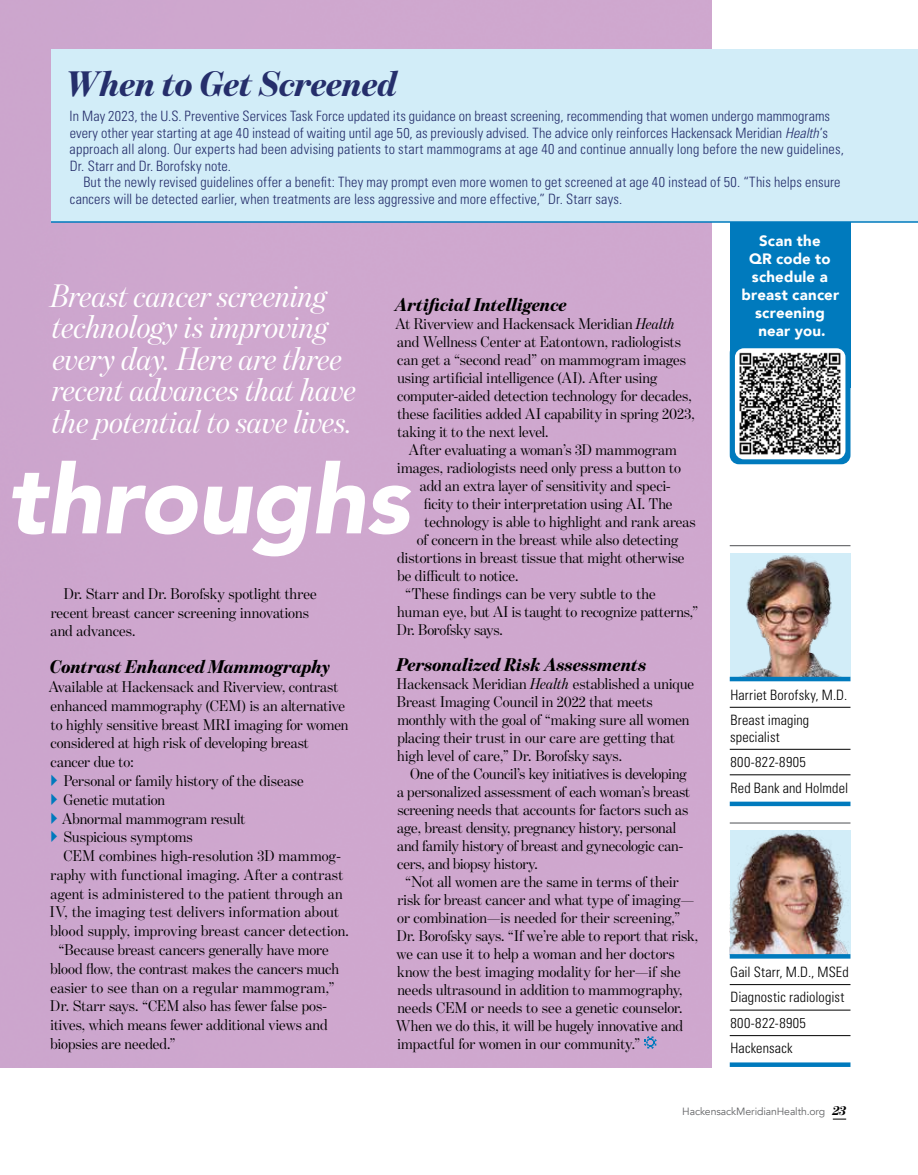
<style>
.page{position:relative;width:918px;height:1175px;background:#fff}
.page>*{position:absolute;margin:0;border:0;box-sizing:border-box;transform-origin:0 0}
.t1{font:italic 900 96px "Avenir";letter-spacing:-.005em;color:#fff}
.t2{font:italic 900 36px "Benton Mod Disp";letter-spacing:-.005em;color:#252e6b}
.t3{font:italic 33px/31.5px "Benton Mod Disp";letter-spacing:-.005em;color:#fff}
.t4{font:italic 900 18.75px "Benton Mod Disp";letter-spacing:-.01em;color:#000}
.t5{font:15.75px/18px "Benton Mod Disp";letter-spacing:.005em;color:#000}
.t6{font:15.75px "Benton Mod Disp";letter-spacing:-.015em;color:#000}
.t7{font:15.75px "Benton Mod Disp";letter-spacing:.025em;color:#000}
.t8{font:900 15px/18px "Avenir";letter-spacing:.01em;color:#fff;text-align:center}
.t9{font:300 condensed 14.25px/16.5px "Univers LT Std";letter-spacing:.01em;color:#252e6b}
.t10{font:300 condensed 14.25px/25.5px "Univers LT Std";letter-spacing:.01em;color:#000}
.t11{font:10.5px "Avenir";letter-spacing:-.01em;color:#636466}
.s1{font-style:italic}
.s2{font-family:"Benton Mod Disp";font-weight:900;font-style:italic;font-size:13.5px;color:#000}
</style>
<div class="page">
<svg style="left:833px;top:1118px;width:13px;height:1px"></svg>
<div style="left:0;top:0;width:712px;height:1067px;background:#cfa7ce"></div>
<svg style="left:644px;top:1036px;width:13px;height:12px"></svg>
<div style="left:730px;top:222px;width:120px;height:166px;background:#007abd"></div>
<div style="left:730px;top:344px;width:120px;height:120px;background:linear-gradient(to bottom,#037cbe,#037cbe);border-radius:9px"></div>
<img style="left:735px;top:348px;width:110px;height:111px">
<img style="left:730px;top:553px;width:120px;height:124px">
<hr style="left:730px;top:677px;width:120px;height:4px;background:#007abd">
<hr style="left:730px;top:545px;width:120px;height:1px;background:#4e4f53">
<div style="left:730px;top:801px;width:120px;height:5px;background:#007abd"></div>
<hr style="left:730px;top:707px;width:120px;height:1px;background:#000">
<hr style="left:730px;top:749px;width:120px;height:1px;background:#000">
<hr style="left:730px;top:774px;width:120px;height:1px;background:#000">
<img style="left:730px;top:830px;width:120px;height:124px">
<svg style="left:730px;top:954px;width:120px;height:4px"></svg>
<hr style="left:730px;top:822px;width:120px;height:1px;background:#4e4f53">
<svg style="left:730px;top:1062px;width:120px;height:4px"></svg>
<hr style="left:730px;top:984px;width:120px;height:1px;background:#000">
<hr style="left:730px;top:1009px;width:120px;height:1px;background:#000">
<hr style="left:730px;top:1035px;width:120px;height:1px;background:#000">
<div style="left:51px;top:50px;width:867px;height:172px;background:#d2edf8"></div>
<hr style="left:51px;top:221px;width:867px;height:2px;background:#007abd">
<svg style="left:52px;top:774px;width:5px;height:12px"></svg>
<svg style="left:51px;top:793px;width:6px;height:11px"></svg>
<svg style="left:51px;top:812px;width:6px;height:11px"></svg>
<svg style="left:51px;top:830px;width:6px;height:12px"></svg>
<h2 class="t2" style="left:66px;top:63px;width:334px">When to Get Screened</h2>
<p class="t9" style="left:70px;top:108px;width:776px">In May 2023, the U.S. Preventive Services Task Force updated its guidance on breast screening, recommending that women undergo mammograms every other year starting at age 40 instead of waiting until age 50, as previously advised. The advice only reinforces Hackensack Meridian <span class="s1">Health</span>’s approach all along. Our experts had been advising patients to start mammograms at age 40 and continue annually long before the new guidelines, Dr. Starr and Dr. Borofsky note.</p>
<p class="t9" style="left:70px;top:174px;width:772px;text-indent:13px">But the newly revised guidelines offer a benefit: They may prompt even more women to get screened at age 40 instead of 50. “This helps ensure cancers will be detected earlier, when treatments are less aggressive and more effective,” Dr. Starr says.</p>
<h3 class="t3" style="left:51px;top:279px;width:307px">Breast cancer screening technology is improving every day. Here are three recent advances that have the potential to save lives.</h3>
<p class="t4" style="left:395px;top:294px;width:174px">Artificial Intelligence</p>
<p class="t5" style="left:395px;top:314px;width:301px">At Riverview and Hackensack Meridian <span class="s1">Health </span>and Wellness Center at Eatontown, radiologists can get a “second read” on mammogram images using artificial intelligence (AI). After using computer-aided detection technology for decades, these facilities added AI capability in spring 2023, taking it to the next level.</p>
<p class="t5" style="left:409px;top:440px;width:269px">After evaluating a woman’s 3D mammogram</p>
<p class="t5" style="left:397px;top:458px;width:285px">images, radiologists need only press a button to</p>
<p class="t5" style="left:420px;top:476px;width:252px">add an extra layer of sensitivity and speci-</p>
<p class="t5" style="left:424px;top:494px;width:250px">ficity to their interpretation using AI. The</p>
<p class="t5" style="left:424px;top:512px;width:273px">technology is able to highlight and rank areas</p>
<p class="t5" style="left:417px;top:530px;width:263px">of concern in the breast while also detecting</p>
<p class="t5" style="left:397px;top:548px;width:289px">distortions in breast tissue that might otherwise</p>
<p class="t5" style="left:397px;top:566px;width:123px">be difficult to notice.</p>
<p class="t5" style="left:405px;top:584px;width:252px">“These findings can be very subtle to the</p>
<p class="t5" style="left:397px;top:602px;width:303px">human eye, but AI is taught to recognize patterns,”</p>
<p class="t5" style="left:397px;top:620px;width:107px">Dr. Borofsky says.</p>
<p class="t4" style="left:397px;top:654px;width:251px">Personalized Risk Assessments</p>
<p class="t5" style="left:397px;top:674px;width:299px">Hackensack Meridian <span class="s1">Health</span> established a unique Breast Imaging Council in 2022 that meets monthly with the goal of “making sure all women placing their trust in our care are getting that high level of care,” Dr. Borofsky says.</p>
<p class="t6" style="left:410px;top:765px;width:278px">One of the Council’s key initiatives is developing</p>
<p class="t5" style="left:397px;top:782px;width:294px">a personalized assessment of each woman’s breast</p>
<p class="t5" style="left:397px;top:800px;width:293px">screening needs that accounts for factors such as</p>
<p class="t5" style="left:397px;top:818px;width:280px">age, breast density, pregnancy history, personal</p>
<p class="t5" style="left:397px;top:836px;width:287px">and family history of breast and gynecologic can-</p>
<p class="t5" style="left:397px;top:854px;width:142px">cers, and biopsy history.</p>
<p class="t5" style="left:405px;top:872px;width:275px">“Not all women are the same in terms of their</p>
<p class="t5" style="left:397px;top:890px;width:298px">risk for breast cancer and what type of imaging—</p>
<p class="t5" style="left:397px;top:908px;width:285px">or combination—is needed for their screening,”</p>
<p class="t5" style="left:397px;top:926px;width:303px">Dr. Borofsky says. “If we’re able to report that risk,</p>
<p class="t5" style="left:397px;top:944px;width:280px">we can use it to help a woman and her doctors</p>
<p class="t5" style="left:397px;top:962px;width:285px">know the best imaging modality for her—if she</p>
<p class="t5" style="left:397px;top:980px;width:287px">needs ultrasound in addition to mammography,</p>
<p class="t5" style="left:397px;top:998px;width:287px">needs CEM or needs to see a genetic counselor.</p>
<p class="t5" style="left:396px;top:1016px;width:289px">When we do this, it will be hugely innovative and</p>
<p class="t5" style="left:397px;top:1034px;width:245px">impactful for women in our community.”</p>
<h1 class="t1" style="left:7px;top:420px;width:404px">throughs</h1>
<p class="t5" style="left:51px;top:584px;width:268px;line-height:18.8px;text-indent:13px">Dr. Starr and Dr. Borofsky spotlight three recent breast cancer screening innovations and advances.</p>
<p class="t4" style="left:50px;top:656px;width:282px">Contrast Enhanced Mammography</p>
<p class="t5" style="left:49px;top:677px;width:291px">Available at Hackensack and Riverview, contrast</p>
<p class="t5" style="left:51px;top:696px;width:296px">enhanced mammography (CEM) is an alternative</p>
<p class="t5" style="left:51px;top:715px;width:299px">to highly sensitive breast MRI imaging for women</p>
<p class="t5" style="left:51px;top:734px;width:260px">considered at high risk of developing breast</p>
<p class="t5" style="left:51px;top:753px;width:85px">cancer due to:</p>
<p class="t5" style="left:64px;top:771px;width:241px">Personal or family history of the disease</p>
<p class="t5" style="left:63px;top:790px;width:103px">Genetic mutation</p>
<p class="t5" style="left:62px;top:809px;width:185px">Abnormal mammogram result</p>
<p class="t5" style="left:64px;top:828px;width:130px">Suspicious symptoms</p>
<p class="t5" style="left:63px;top:846px;width:279px">CEM combines high-resolution 3D mammog-</p>
<p class="t5" style="left:51px;top:865px;width:294px">raphy with functional imaging. After a contrast</p>
<p class="t5" style="left:51px;top:884px;width:294px">agent is administered to the patient through an</p>
<p class="t5" style="left:50px;top:903px;width:290px">IV, the imaging test delivers information about</p>
<p class="t5" style="left:51px;top:922px;width:300px">blood supply, improving breast cancer detection.</p>
<p class="t5" style="left:58px;top:940px;width:272px">“Because breast cancers generally have more</p>
<p class="t5" style="left:51px;top:959px;width:290px">blood flow, the contrast makes the cancers much</p>
<p class="t7" style="left:50px;top:978px;width:286px">easier to see than on a regular mammogram,”</p>
<p class="t5" style="left:50px;top:997px;width:278px">Dr. Starr says. “CEM also has fewer false pos-</p>
<p class="t5" style="left:51px;top:1016px;width:278px">itives, which means fewer additional views and</p>
<p class="t5" style="left:51px;top:1034px;width:126px">biopsies are needed.”</p>
<p class="t8" style="left:742px;top:231px;width:99px">Scan the<br>QR code to schedule a breast cancer screening near you.</p>
<p class="t10" style="left:731px;top:682px;width:118px">Harriet Borofsky, M.D.<br>Breast imaging</p>
<p class="t10" style="left:730px;top:724px;width:119px">specialist<br>800-822-8905<br>Red Bank and Holmdel</p>
<p class="t10" style="left:730px;top:959px;width:120px">Gail Starr, M.D., MSEd<br>Diagnostic radiologist<br>800-822-8905<br>Hackensack</p>
<p class="t11" style="left:682px;top:1104px;width:165px">HackensackMeridianHealth.org <span class="s2">23</span></p>
</div>
